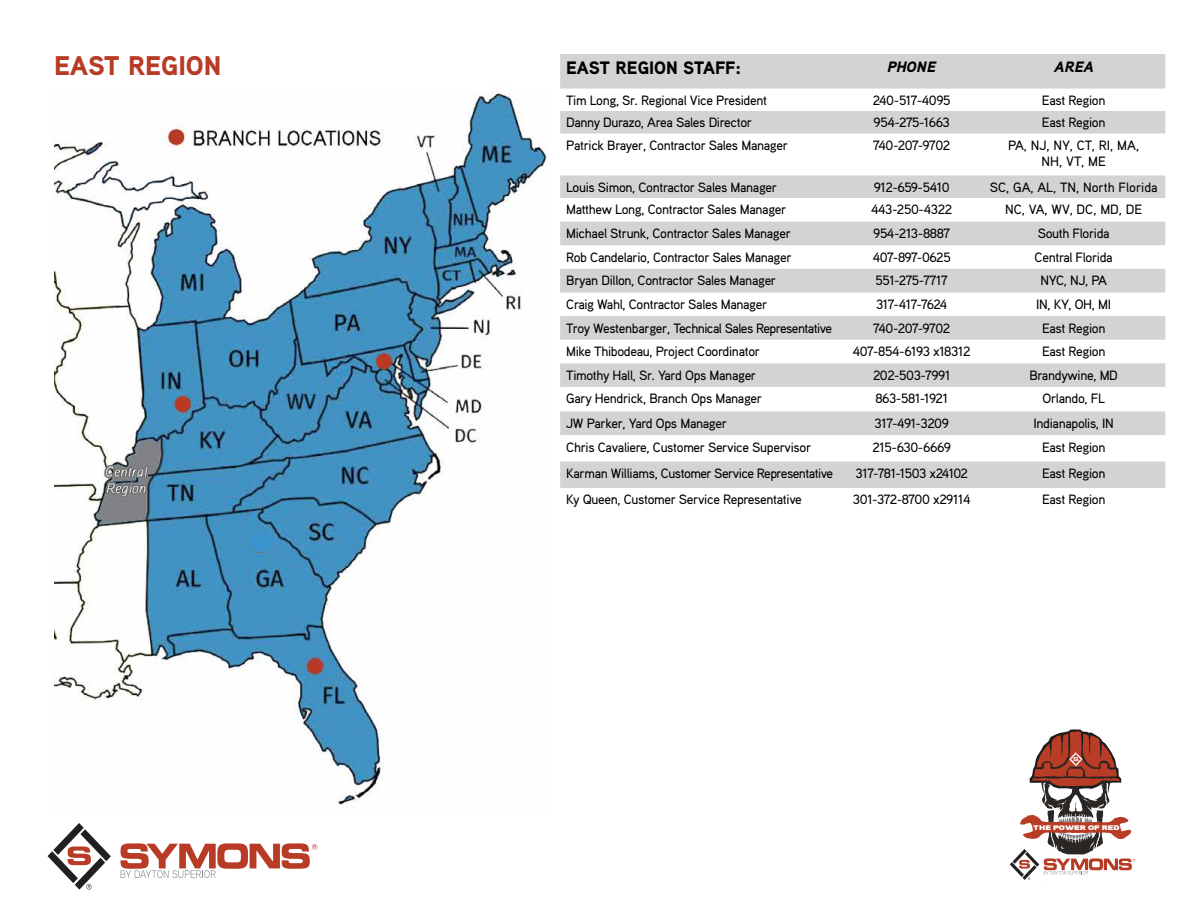
<style>
.page{position:relative;width:1188px;height:918px;background:#fff}
.page>*{position:absolute;margin:0;border:0;box-sizing:border-box;transform-origin:0 0}
.t1{font:900 27px "Aaux Pro OT";color:#b83b26}
.t2{font:900 18px "Aaux Pro OT";color:#000}
.t3{font:italic 900 15px "Aaux Pro OT";letter-spacing:-.01em;color:#000}
.t4{font:500 13.5px "Aaux Pro OT";letter-spacing:-.025em;color:#000}
.t5{font:500 13.5px/16.2px "Aaux Pro OT";color:#000;text-align:center}
.t6{font:500 13.5px "Aaux Pro OT";letter-spacing:-.045em;color:#000}
.t7{font:6.75px "Aaux Pro OT Poster";color:#fff}
</style>
<div class="page">
<svg style="left:48px;top:823px;width:63px;height:67px"></svg>
<svg style="left:121px;top:843px;width:196px;height:35px"></svg>
<svg style="left:560px;top:54px;width:605px;height:434px;fill:#d6d8d9"></svg>
<img style="left:54px;top:93px;width:493px;height:715px">
<svg style="left:1010px;top:729px;width:125px;height:151px"></svg>
<div style="left:251px;top:532px;width:20px;height:20px;background:#3a95ce;border-radius:50%"></div>
<h1 class="t1" style="left:54px;top:48px;width:169px">EAST REGION</h1>
<h2 class="t2" style="left:566px;top:56px;width:176px">EAST REGION STAFF:</h2>
<p class="t3" style="left:887px;top:57px;width:50px">PHONE</p>
<p class="t3" style="left:1054px;top:57px;width:42px">AREA</p>
<p class="t4" style="left:566px;top:92px;width:203px">Tim Long, Sr. Regional Vice President</p>
<p class="t4" style="left:873px;top:92px;width:79px">240-517-4095</p>
<p class="t4" style="left:1042px;top:92px;width:65px">East Region</p>
<p class="t4" style="left:566px;top:114px;width:187px">Danny Durazo, Area Sales Director</p>
<p class="t4" style="left:874px;top:114px;width:78px">954-275-1663</p>
<p class="t4" style="left:1042px;top:114px;width:65px">East Region</p>
<p class="t4" style="left:566px;top:137px;width:223px">Patrick Brayer, Contractor Sales Manager</p>
<p class="t6" style="left:873px;top:137px;width:79px">740-207-9702</p>
<p class="t5" style="left:1008px;top:137px;width:133px">PA, NJ, NY, CT, RI, MA,<br>NH, VT, ME</p>
<p class="t4" style="left:566px;top:179px;width:212px">Louis Simon, Contractor Sales Manager</p>
<p class="t4" style="left:874px;top:179px;width:77px">912-659-5410</p>
<p class="t5" style="left:990px;top:179px;width:170px">SC, GA, AL, TN, North Florida</p>
<p class="t4" style="left:566px;top:201px;width:222px">Matthew Long, Contractor Sales Manager</p>
<p class="t4" style="left:871px;top:201px;width:83px">443-250-4322</p>
<p class="t5" style="left:1005px;top:201px;width:139px">NC, VA, WV, DC, MD, DE</p>
<p class="t4" style="left:566px;top:225px;width:226px">Michael Strunk, Contractor Sales Manager</p>
<p class="t4" style="left:873px;top:225px;width:79px">954-213-8887</p>
<p class="t4" style="left:1038px;top:225px;width:74px">South Florida</p>
<p class="t4" style="left:566px;top:248px;width:227px">Rob Candelario, Contractor Sales Manager</p>
<p class="t6" style="left:873px;top:248px;width:79px">407-897-0625</p>
<p class="t4" style="left:1035px;top:248px;width:80px">Central Florida</p>
<p class="t4" style="left:566px;top:272px;width:211px">Bryan Dillon, Contractor Sales Manager</p>
<p class="t4" style="left:875px;top:272px;width:74px">551-275-7717</p>
<p class="t4" style="left:1040px;top:272px;width:68px">NYC, NJ, PA</p>
<p class="t4" style="left:566px;top:296px;width:203px">Craig Wahl, Contractor Sales Manager</p>
<p class="t4" style="left:876px;top:296px;width:73px">317-417-7624</p>
<p class="t4" style="left:1036px;top:296px;width:77px">IN, KY, OH, MI</p>
<p class="t4" style="left:566px;top:319px;width:268px">Troy Westenbarger, Technical Sales Representative</p>
<p class="t6" style="left:873px;top:319px;width:79px">740-207-9702</p>
<p class="t4" style="left:1042px;top:319px;width:65px">East Region</p>
<p class="t4" style="left:566px;top:343px;width:195px">Mike Thibodeau, Project Coordinator</p>
<p class="t4" style="left:853px;top:343px;width:119px">407-854-6193 x18312</p>
<p class="t4" style="left:1042px;top:343px;width:65px">East Region</p>
<p class="t4" style="left:566px;top:367px;width:191px">Timothy Hall, Sr. Yard Ops Manager</p>
<p class="t4" style="left:873px;top:367px;width:79px">202-503-7991</p>
<p class="t4" style="left:1029px;top:367px;width:90px">Brandywine, MD</p>
<p class="t4" style="left:566px;top:390px;width:197px">Gary Hendrick, Branch Ops Manager</p>
<p class="t4" style="left:875px;top:390px;width:74px">863-581-1921</p>
<p class="t4" style="left:1043px;top:390px;width:64px">Orlando, FL</p>
<p class="t4" style="left:566px;top:415px;width:162px">JW Parker, Yard Ops Manager</p>
<p class="t4" style="left:874px;top:415px;width:76px">317-491-3209</p>
<p class="t4" style="left:1033px;top:415px;width:82px">Indianapolis, IN</p>
<p class="t4" style="left:566px;top:438px;width:247px">Chris Cavaliere, Customer Service Supervisor</p>
<p class="t4" style="left:872px;top:438px;width:80px">215-630-6669</p>
<p class="t4" style="left:1042px;top:438px;width:65px">East Region</p>
<p class="t4" style="left:566px;top:465px;width:268px">Karman Williams, Customer Service Representative</p>
<p class="t4" style="left:856px;top:465px;width:114px">317-781-1503 x24102</p>
<p class="t4" style="left:1042px;top:465px;width:65px">East Region</p>
<p class="t4" style="left:566px;top:491px;width:237px">Ky Queen, Customer Service Representative</p>
<p class="t4" style="left:853px;top:491px;width:119px">301-372-8700 x29114</p>
<p class="t4" style="left:1042px;top:491px;width:65px">East Region</p>
<p class="t7" style="left:1033px;top:823px;width:88px">THE POWER OF RED</p>
</div>
